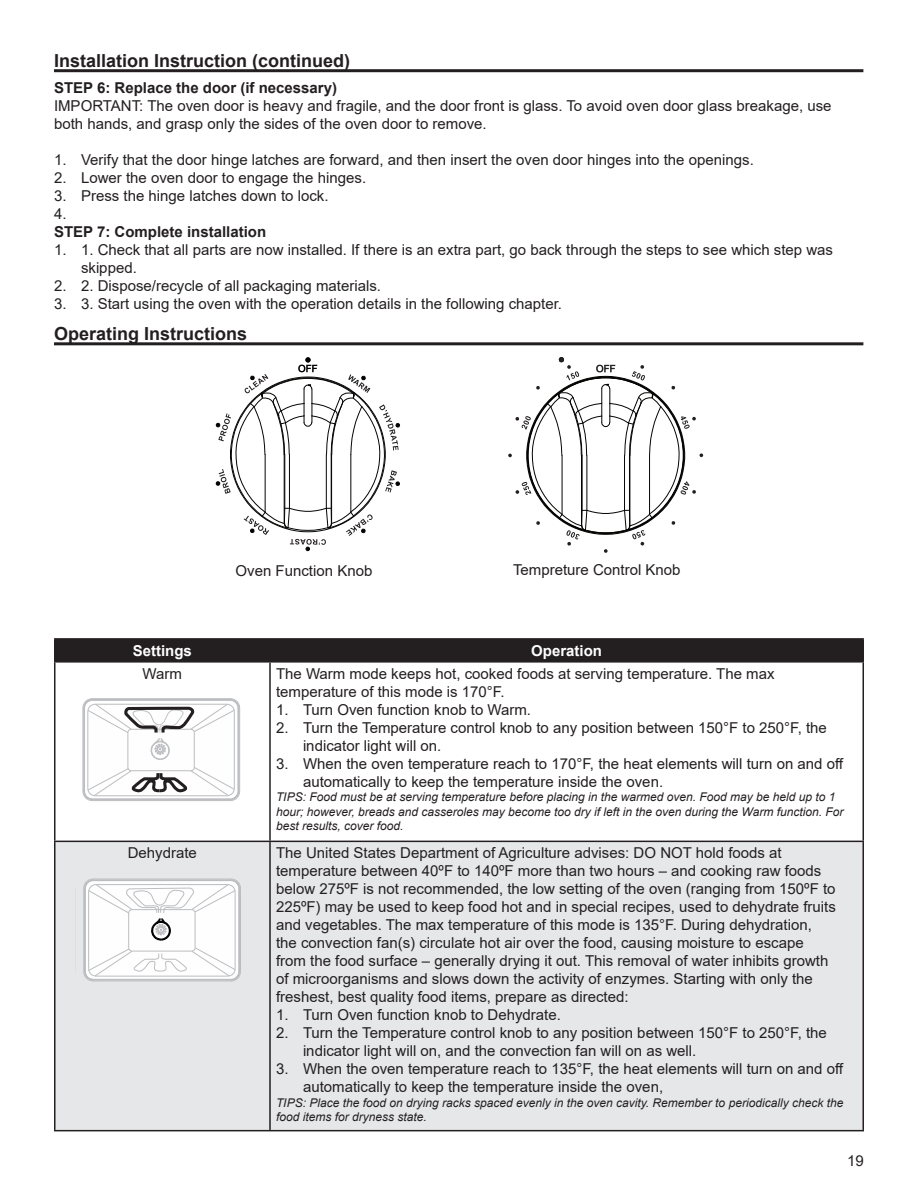
<style>
.page{position:relative;width:918px;height:1188px;background:#fff}
.page>*{position:absolute;margin:0;border:0;box-sizing:border-box;transform-origin:0 0}
.Body_text{font:700 18px "Arial";color:#231f20}
.t1{font:15px/18px "Arial";color:#231f20}
.t2{font:700 15px "Arial";color:#231f20}
.t3{font:700 15px "Arial";color:#fff}
.t4{font:italic 12px/14.4px "Arial";color:#231f20}
</style>
<div class="page">
<hr style="left:54px;top:69px;width:809px;height:3px;background:#231f20">
<hr style="left:54px;top:342px;width:809px;height:3px;background:#231f20">
<svg style="left:216px;top:357px;width:184px;height:194px"></svg>
<svg style="left:508px;top:357px;width:195px;height:196px"></svg>
<div style="left:56px;top:640px;width:806px;height:21px;background:#231f20"></div>
<div style="left:56px;top:842px;width:806px;height:288px;background:#e6e7e9"></div>
<hr style="left:54px;top:638px;width:216px;height:2px;background:#231f20">
<hr style="left:54px;top:640px;width:2px;height:21px;background:#231f20">
<hr style="left:270px;top:638px;width:594px;height:2px;background:#231f20">
<hr style="left:269px;top:640px;width:2px;height:21px;background:#231f20">
<hr style="left:862px;top:640px;width:2px;height:21px;background:#231f20">
<hr style="left:54px;top:661px;width:216px;height:2px;background:#231f20">
<hr style="left:54px;top:663px;width:2px;height:178px;background:#231f20">
<hr style="left:270px;top:661px;width:594px;height:2px;background:#231f20">
<hr style="left:269px;top:663px;width:2px;height:178px;background:#231f20">
<hr style="left:862px;top:663px;width:2px;height:178px;background:#231f20">
<hr style="left:54px;top:841px;width:216px;height:1px;background:#231f20">
<hr style="left:54px;top:842px;width:2px;height:288px;background:#231f20">
<hr style="left:270px;top:841px;width:594px;height:1px;background:#231f20">
<hr style="left:269px;top:842px;width:2px;height:288px;background:#231f20">
<hr style="left:862px;top:842px;width:2px;height:288px;background:#231f20">
<hr style="left:54px;top:1130px;width:216px;height:1px;background:#231f20">
<hr style="left:270px;top:1130px;width:594px;height:1px;background:#231f20">
<hr style="left:234px;top:712px;width:1px;height:76px;background:#bcbdc0">
<hr style="left:88px;top:712px;width:1px;height:76px;background:#bcbdc0">
<hr style="left:194px;top:733px;width:1px;height:34px;background:#bcbdc0">
<hr style="left:128px;top:733px;width:1px;height:34px;background:#bcbdc0">
<hr style="left:83px;top:708px;width:1px;height:83px;background:#bcbdc0">
<hr style="left:239px;top:708px;width:1px;height:83px;background:#bcbdc0">
<hr style="left:238px;top:708px;width:1px;height:83px;background:#bcbdc0">
<hr style="left:84px;top:708px;width:1px;height:83px;background:#bcbdc0">
<svg style="left:82px;top:698px;width:158px;height:62px"></svg>
<svg style="left:82px;top:767px;width:158px;height:34px"></svg>
<div style="left:84px;top:879px;width:156px;height:102px;background:#fefefe;border-radius:10px"></div>
<hr style="left:235px;top:892px;width:1px;height:77px;background:#bcbdc0">
<hr style="left:88px;top:892px;width:1px;height:77px;background:#bcbdc0">
<hr style="left:195px;top:913px;width:1px;height:35px;background:#bcbdc0">
<hr style="left:128px;top:913px;width:1px;height:35px;background:#bcbdc0">
<hr style="left:84px;top:889px;width:1px;height:82px;background:#bcbdc0">
<hr style="left:83px;top:889px;width:1px;height:82px;background:#bcbdc0">
<hr style="left:240px;top:889px;width:1px;height:82px;background:#bcbdc0">
<hr style="left:239px;top:889px;width:1px;height:82px;background:#bcbdc0">
<hr style="left:85px;top:889px;width:1px;height:82px;background:#bcbdc0">
<svg style="left:83px;top:878px;width:158px;height:63px"></svg>
<svg style="left:83px;top:947px;width:158px;height:35px"></svg>
<p class="Body_text" style="left:54px;top:48px;width:298px">Installation Instruction (continued)</p>
<p class="t2" style="left:54px;top:78px;width:285px">STEP 6: Replace the door (if necessary)</p>
<p class="t1" style="left:54px;top:97px;width:779px">IMPORTANT: The oven door is heavy and fragile, and the door front is glass. To avoid oven door glass breakage, use both hands, and grasp only the sides of the oven door to remove.</p>
<p class="t1" style="left:54px;top:151px;width:701px">1. Verify that the door hinge latches are forward, and then insert the oven door hinges into the openings.</p>
<p class="t1" style="left:54px;top:169px;width:314px">2. Lower the oven door to engage the hinges.</p>
<p class="t1" style="left:54px;top:187px;width:276px">3. Press the hinge latches down to lock.</p>
<p class="t1" style="left:54px;top:205px;width:14px">4.</p>
<p class="t2" style="left:54px;top:222px;width:214px">STEP 7: Complete installation</p>
<p class="t1" style="left:81px;top:241px;width:754px;text-indent:-27px">1. 1. Check that all parts are now installed. If there is an extra part, go back through the steps to see which step was skipped.</p>
<p class="t1" style="left:54px;top:277px;width:329px">2. 2. Dispose/recycle of all packaging materials.</p>
<p class="t1" style="left:54px;top:295px;width:510px">3. 3. Start using the oven with the operation details in the following chapter.</p>
<p class="Body_text" style="left:54px;top:321px;width:195px">Operating Instructions</p>
<p class="t1" style="left:236px;top:561px;width:138px">Oven Function Knob</p>
<p class="t1" style="left:513px;top:560px;width:169px">Tempreture Control Knob</p>
<p class="t3" style="left:133px;top:640px;width:61px">Settings</p>
<p class="t3" style="left:531px;top:640px;width:72px">Operation</p>
<p class="t1" style="left:143px;top:664px;width:41px">Warm</p>
<p class="t1" style="left:276px;top:664px;width:500px">The Warm mode keeps hot, cooked foods at serving temperature. The max temperature of this mode is 170°F.</p>
<p class="t1" style="left:276px;top:700px;width:257px">1. Turn Oven function knob to Warm.</p>
<p class="t1" style="left:303px;top:718px;width:525px;text-indent:-27px">2. Turn the Temperature control knob to any position between 150°F to 250°F, the indicator light will on.</p>
<p class="t1" style="left:303px;top:754px;width:542px;text-indent:-27px">3. When the oven temperature reach to 170°F, the heat elements will turn on and off automatically to keep the temperature inside the oven.</p>
<p class="t4" style="left:276px;top:790px;width:569px">TIPS: Food must be at serving temperature before placing in the warmed oven. Food may be held up to 1 hour; however, breads and casseroles may become too dry if left in the oven during the Warm function. For best results, cover food.</p>
<p class="t1" style="left:128px;top:844px;width:71px">Dehydrate</p>
<p class="t1" style="left:276px;top:844px;width:561px">The United States Department of Agriculture advises: DO NOT hold foods at temperature between 40ºF to 140ºF more than two hours – and cooking raw foods below 275ºF is not recommended, the low setting of the oven (ranging from 150ºF to 225ºF) may be used to keep food hot and in special recipes, used to dehydrate fruits and vegetables. The max temperature of this mode is 135°F. During dehydration, the convection fan(s) circulate hot air over the food, causing moisture to escape from the food surface – generally drying it out. This removal of water inhibits growth of microorganisms and slows down the activity of enzymes. Starting with only the freshest, best quality food items, prepare as directed:</p>
<p class="t1" style="left:276px;top:1006px;width:286px">1. Turn Oven function knob to Dehydrate.</p>
<p class="t1" style="left:303px;top:1024px;width:525px;text-indent:-27px">2. Turn the Temperature control knob to any position between 150°F to 250°F, the indicator light will on, and the convection fan will on as well.</p>
<p class="t1" style="left:303px;top:1060px;width:542px;text-indent:-27px">3. When the oven temperature reach to 135°F, the heat elements will turn on and off automatically to keep the temperature inside the oven,</p>
<p class="t4" style="left:276px;top:1095px;width:569px">TIPS: Place the food on drying racks spaced evenly in the oven cavity. Remember to periodically check the food items for dryness state.</p>
<p class="t1" style="left:847px;top:1152px;width:18px">19</p>
</div>
